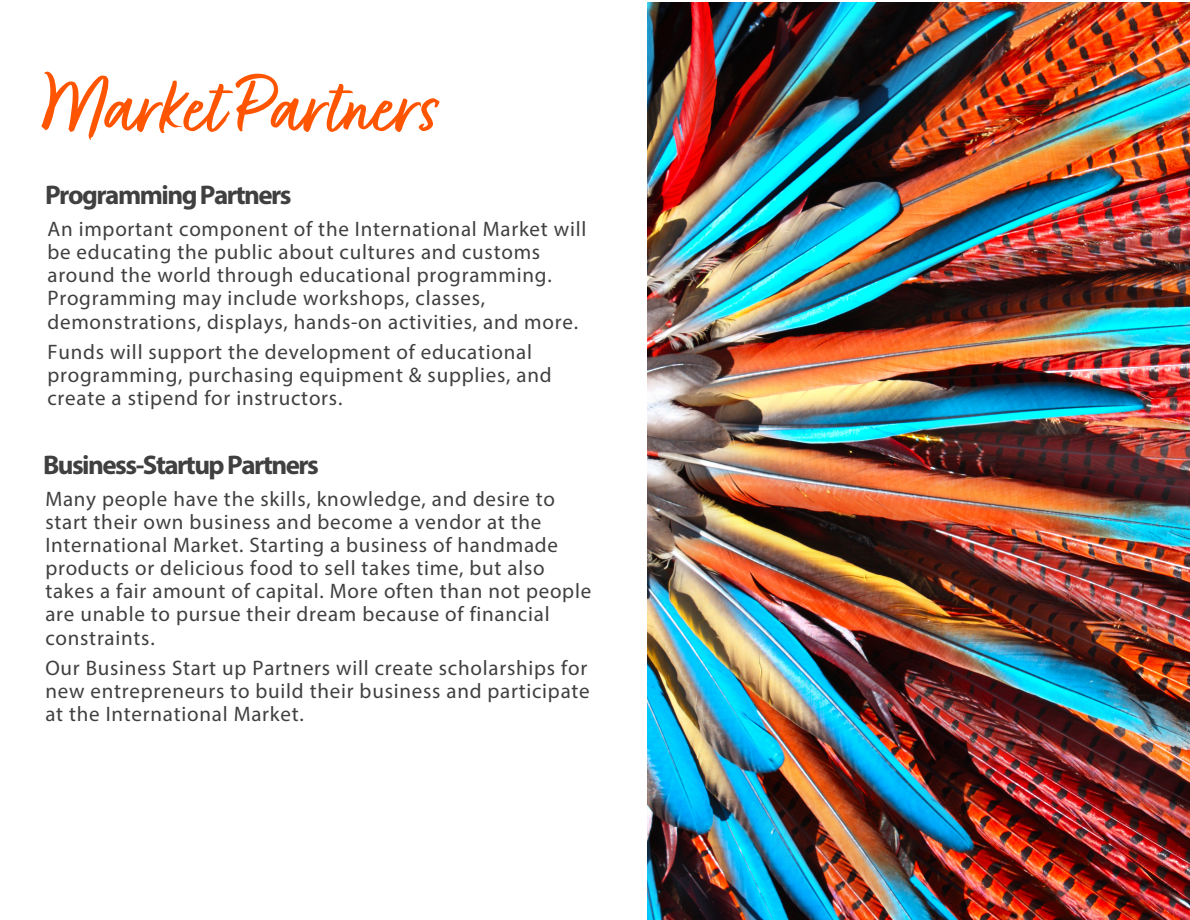
<style>
.page{position:relative;width:1190px;height:920px;background:#fff}
.page>*{position:absolute;margin:0;border:0;box-sizing:border-box;transform-origin:0 0}
.t1{font:90px "Fave Script Pro";color:#f50;scale:1.1 1}
.t2{font:700 27px "Myriad Pro";letter-spacing:-.055em;color:#404040}
.t3{font:21px/23.1px "Myriad Pro";letter-spacing:.035em;color:#404040}
</style>
<div class="page">
<img style="left:647px;top:3px;width:542px;height:916px">
<h1 class="t1" style="left:46px;top:57px;width:359px">Market Partners</h1>
<p class="t2" style="left:45px;top:178px;width:248px">ProgrammingPartners</p>
<p class="t3" style="left:47px;top:217px;width:540px">An important component of the International Market will be educating the public about cultures and customs around the world through educational programming.<br>Programming may include workshops, classes, demonstrations, displays, hands-on activities, and more.</p>
<p class="t3" style="left:47px;top:340px;width:505px">Funds will support the development of educational programming, purchasing equipment &amp; supplies, and create a stipend for instructors.</p>
<p class="t2" style="left:43px;top:447px;width:277px">Business-Startup Partners</p>
<p class="t3" style="left:45px;top:487px;width:547px">Many people have the skills, knowledge, and desire to start their own business and become a vendor at the International Market. Starting a business of handmade products or delicious food to sell takes time, but also takes a fair amount of capital. More often than not people are unable to pursue their dream because of financial constraints.</p>
<p class="t3" style="left:45px;top:656px;width:546px">Our Business Start up Partners will create scholarships for new entrepreneurs to build their business and participate at the International Market.</p>
</div>
